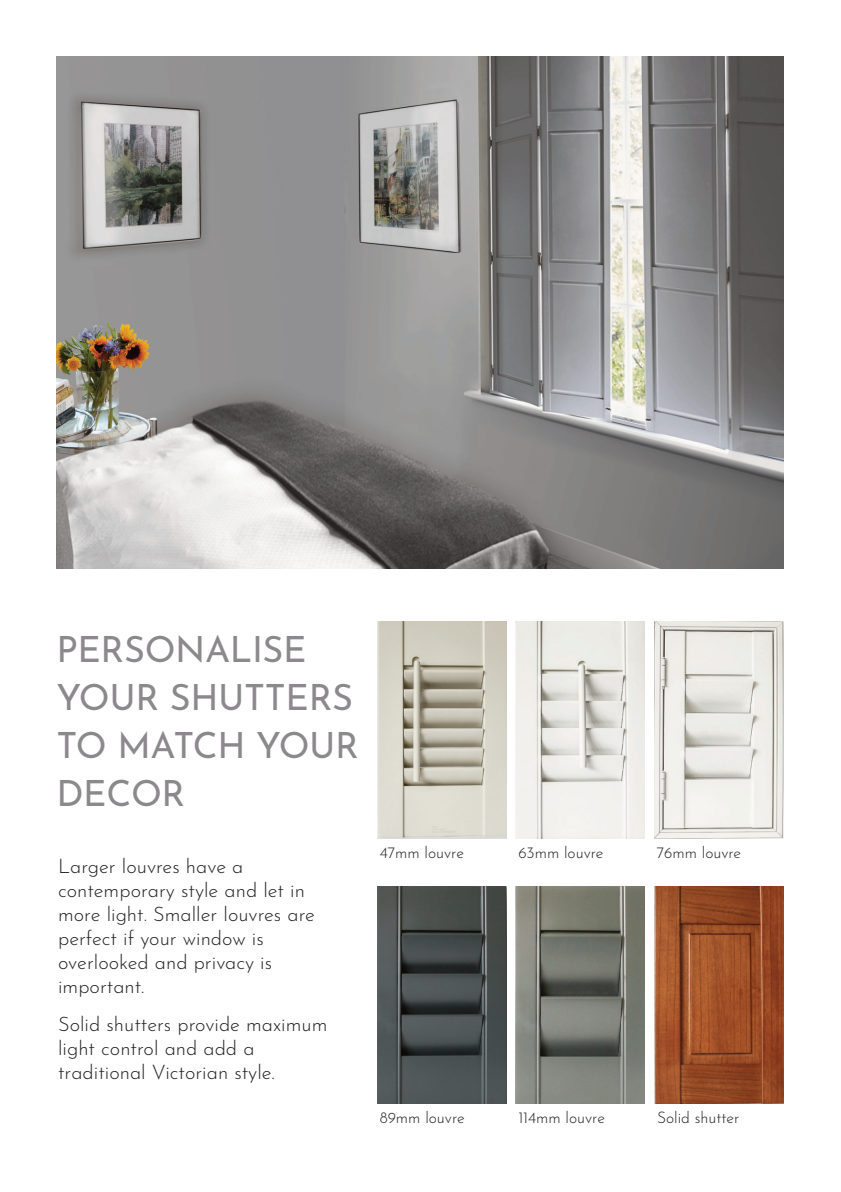
<style>
.page{position:relative;width:841px;height:1192px;background:#fff}
.page>*{position:absolute;margin:0;border:0;box-sizing:border-box;transform-origin:0 0}
.t1{font:36px/48px "Josefin Sans";letter-spacing:-.01em;color:#8b898c}
.t2{font:300 20px/24px "Josefin Sans";color:#231f20}
.t3{font:300 16px "Josefin Sans";color:#231f20}
</style>
<div class="page">
<img style="left:56px;top:56px;width:727px;height:512px">
<img style="left:515px;top:621px;width:129px;height:217px">
<img style="left:654px;top:621px;width:129px;height:217px">
<img style="left:377px;top:621px;width:129px;height:217px">
<img style="left:377px;top:886px;width:129px;height:217px">
<img style="left:654px;top:886px;width:129px;height:217px">
<img style="left:515px;top:886px;width:129px;height:217px">
<h1 class="t1" style="left:56px;top:627px;width:304px">PERSONALISE<br>YOUR SHUTTERS<br>TO MATCH YOUR<br>DECOR</h1>
<p class="t2" style="left:58px;top:855px;width:258px">Larger louvres have a contemporary style and let in more light. Smaller louvres are perfect if your window is overlooked and privacy is important.</p>
<p class="t2" style="left:58px;top:1013px;width:271px">Solid shutters provide maximum light control and add a traditional Victorian style.</p>
<p class="t3" style="left:379px;top:845px;width:86px">47mm louvre</p>
<p class="t3" style="left:518px;top:845px;width:87px">63mm louvre</p>
<p class="t3" style="left:656px;top:845px;width:86px">76mm louvre</p>
<p class="t3" style="left:379px;top:1110px;width:86px">89mm louvre</p>
<p class="t3" style="left:518px;top:1110px;width:88px">114mm louvre</p>
<p class="t3" style="left:656px;top:1110px;width:84px">Solid shutter</p>
</div>
